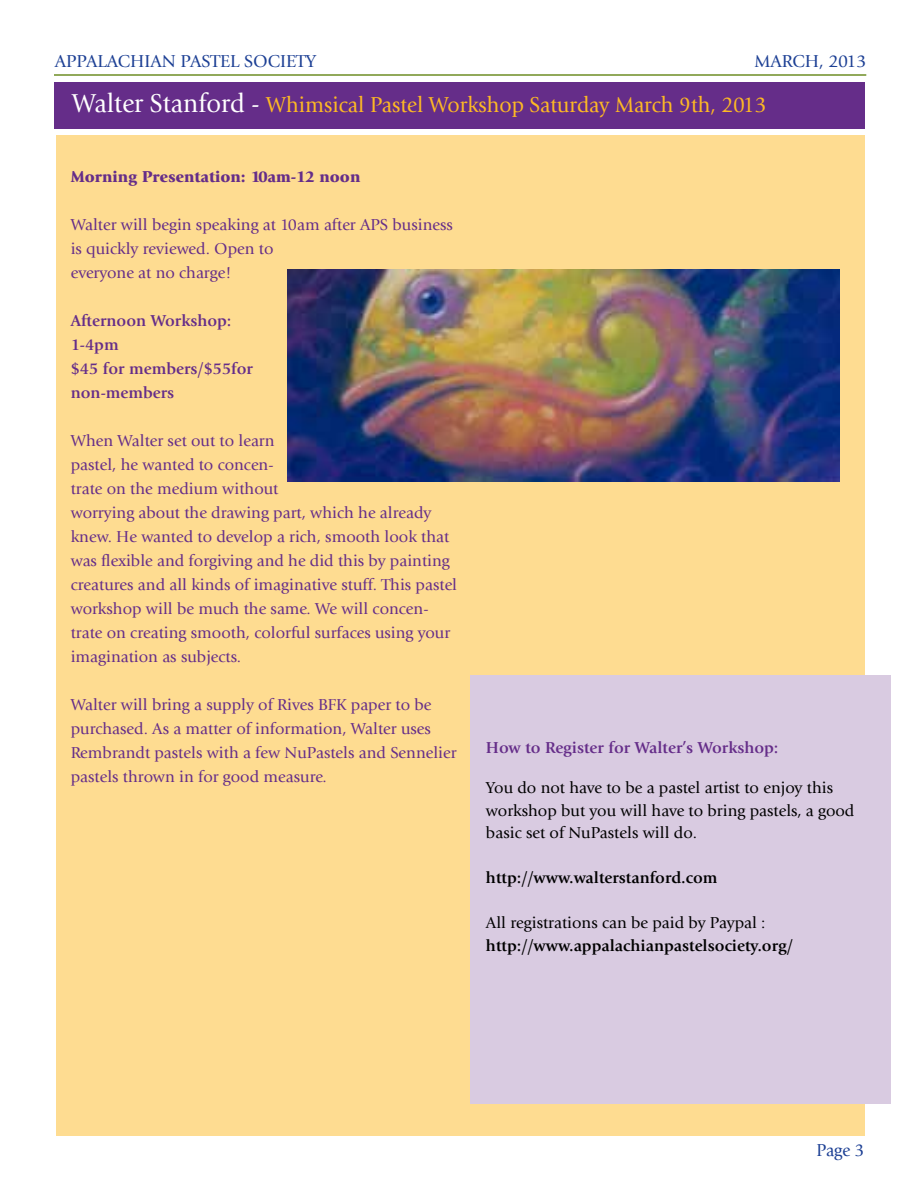
<style>
.page{position:relative;width:918px;height:1188px;background:#fff}
.page>*{position:absolute;margin:0;border:0;box-sizing:border-box;transform-origin:0 0}
.t1{font:22.5px "Giovanni";color:#fdb924;scale:.95 1}
.t2{font:18px "Giovanni";color:#1c3f94}
.t3{font:18px "Giovanni";color:#1c3f94;scale:.95 1}
.t4{font:16.5px/24px "Giovanni";color:#652d89}
.t5{font:16.5px/22.5px "Giovanni";color:#000}
.t6{font:700 16.5px/24px "Giovanni";color:#652d89}
.t7{font:700 16.5px "Giovanni";color:#000}
.t8{font:900 16.5px "Giovanni";color:#652d89}
.s1{font-size:27px;color:#fff}
</style>
<div class="page">
<hr style="left:54px;top:74px;width:812px;height:2px;background:#6d8d24">
<div style="left:56px;top:135px;width:809px;height:1001px;background:#fedc91"></div>
<div style="left:55px;top:82px;width:810px;height:47px;background:#652d89"></div>
<img style="left:287px;top:270px;width:552px;height:212px">
<div style="left:471px;top:675px;width:420px;height:429px;background:#d9cbe1"></div>
<p class="t2" style="left:55px;top:51px;width:263px">APPALACHIAN PASTEL SOCIETY</p>
<p class="t2" style="left:754px;top:51px;width:114px">MARCH, 2013</p>
<h1 class="t1" style="left:72px;top:92px;width:733px"><span class="s1">Walter Stanford -</span> Whimsical Pastel Workshop Saturday March 9th, 2013</h1>
<p class="t8" style="left:71px;top:167px;width:291px">Morning Presentation: 10am-12 noon</p>
<p class="t4" style="left:71px;top:213px;width:384px">Walter will begin speaking at 10am after APS business is quickly reviewed. Open to<br>everyone at no charge!</p>
<p class="t6" style="left:71px;top:309px;width:184px">Afternoon Workshop:<br>1-4pm<br>$45 for members/$55for non-members</p>
<p class="t4" style="left:71px;top:429px;width:388px">When Walter set out to learn<br>pastel, he wanted to concen-<br>trate on the medium without<br>worrying about the drawing part, which he already knew. He wanted to develop a rich, smooth look that was flexible and forgiving and he did this by painting creatures and all kinds of imaginative stuff. This pastel workshop will be much the same. We will concen&shy;trate on creating smooth, colorful surfaces using your imagination as subjects.</p>
<p class="t4" style="left:71px;top:693px;width:387px">Walter will bring a supply of Rives BFK paper to be purchased. As a matter of information, Walter uses Rembrandt pastels with a few NuPastels and Sennelier pastels thrown in for good measure.</p>
<p class="t6" style="left:486px;top:735px;width:294px">How to Register for Walter’s Workshop:</p>
<p class="t5" style="left:486px;top:777px;width:370px">You do not have to be a pastel artist to enjoy this workshop but you will have to bring pastels, a good basic set of NuPastels will do.</p>
<p class="t7" style="left:486px;top:868px;width:233px">http://www.walterstanford.com</p>
<p class="t5" style="left:486px;top:912px;width:281px">All registrations can be paid by Paypal :</p>
<p class="t7" style="left:486px;top:936px;width:308px">http://www.appalachianpastelsociety.org/</p>
<p class="t3" style="left:817px;top:1140px;width:52px">Page 3</p>
</div>
